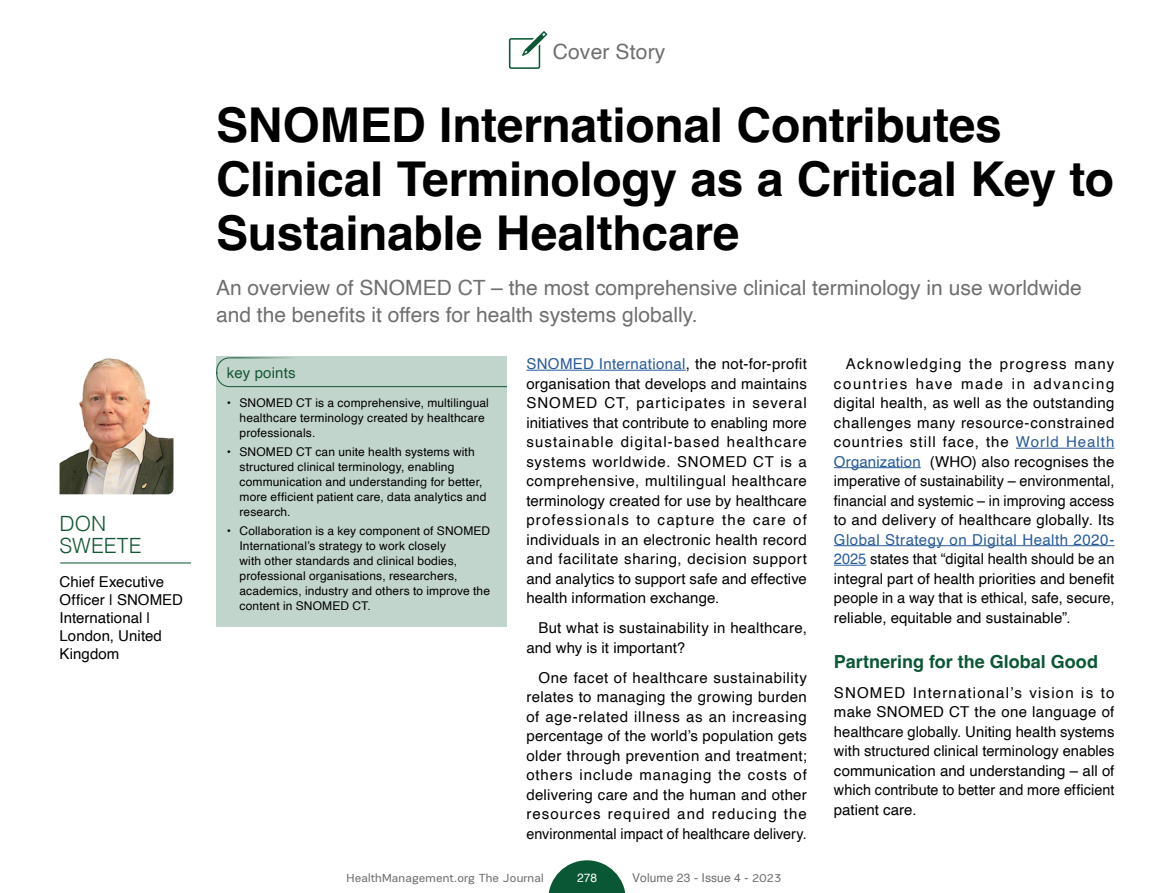
<style>
.page{position:relative;width:1174px;height:893px;background:#fff}
.page>*{position:absolute;margin:0;border:0;box-sizing:border-box;transform-origin:0 0}
.t1{font:700 48px/54px "Helvetica";letter-spacing:-.01em;color:#000}
.t2{font:21px/27px "Helvetica";color:#706f6f}
.t3{font:300 21px/22.5px "Helvetica";letter-spacing:.005em;color:#145733}
.t4{font:700 18px "Helvetica";color:#0a5735}
.t5{font:15px/19.5px "Helvetica";letter-spacing:.005em;color:#000;text-align:justify}
.t6{font:15px "Helvetica";letter-spacing:.01em;color:#145733}
.t7{font:12px/15px "Helvetica";letter-spacing:.01em;color:#000}
.t8{font:12px "PRC Fidelity";letter-spacing:.01em;color:#706f6f}
.t9{font:12px "Helvetica";letter-spacing:.01em;color:#706f6f}
.t10{font:12px "Helvetica";color:#fff}
.s1{color:#275b9b}
.s2{font-family:"PRC Fidelity"}
</style>
<div class="page">
<svg style="left:509px;top:31px;width:38px;height:38px"></svg>
<svg style="left:548px;top:860px;width:77px;height:33px"></svg>
<div style="left:216px;top:357px;width:290px;height:270px;background:#c2d5cd"></div>
<hr style="left:526px;top:370px;width:159px;height:1px;background:#275b9b">
<hr style="left:1016px;top:448px;width:98px;height:1px;background:#275b9b">
<hr style="left:834px;top:467px;width:86px;height:1px;background:#275b9b">
<hr style="left:834px;top:545px;width:280px;height:1px;background:#275b9b">
<hr style="left:834px;top:565px;width:32px;height:1px;background:#275b9b">
<img style="left:60px;top:358px;width:113px;height:136px">
<hr style="left:60px;top:562px;width:131px;height:1px;background:#145733">
<svg style="left:216px;top:358px;width:290px;height:29px"></svg>
<h2 class="t3" style="left:60px;top:511px;width:83px">DON<br>SWEETE</h2>
<p class="t5" style="left:60px;top:573px;width:125px;line-height:18px;text-align:left">Chief Executive<br>Officer | SNOMED<br>International |<br>London, United<br>Kingdom</p>
<h2 class="t2" style="left:552px;top:38px;width:114px">Cover Story</h2>
<h1 class="t1" style="left:216px;top:104px;width:899px">SNOMED International Contributes<br>Clinical Terminology as a Critical Key to<br>Sustainable Healthcare</h1>
<h2 class="t2" style="left:216px;top:274px;width:867px">An overview of SNOMED CT – the most comprehensive clinical terminology in use worldwide and the benefits it offers for health systems globally.</h2>
<p class="t6" style="left:227px;top:361px;width:70px">key points</p>
<p class="t7" style="left:239px;top:395px;width:251px;text-indent:-13px">• SNOMED CT is a comprehensive, multilingual healthcare terminology created by healthcare professionals.</p>
<p class="t7" style="left:239px;top:445px;width:248px;text-indent:-13px">• SNOMED CT can unite health systems with structured clinical terminology, enabling communication and understanding for better, more efficient patient care, data analytics and research.</p>
<p class="t7" style="left:239px;top:524px;width:252px;text-indent:-13px">• Collaboration is a key component of SNOMED International’s strategy to work closely<br>with other standards and clinical bodies, professional organisations, researchers, academics, industry and others to improve the content in SNOMED CT.</p>
<p class="t5" style="left:526px;top:354px;width:282px"><span class="s1">SNOMED International</span>, the not-for-profit organisation that develops and maintains SNOMED CT, participates in several initiatives that contribute to enabling more sustainable digital-based healthcare systems worldwide. SNOMED CT is a comprehensive, multilingual healthcare terminology created for use by healthcare professionals to capture the care of individuals in an electronic health record and facilitate sharing, decision support and analytics to support safe and effective health information exchange.</p>
<p class="t5" style="left:526px;top:618px;width:282px;text-indent:12px">But what is sustainability in healthcare, and why is it important?</p>
<p class="t5" style="left:526px;top:668px;width:282px;text-indent:12px">One facet of healthcare sustainability relates to managing the growing burden of age-related illness as an increasing percentage of the world’s population gets older through prevention and treatment; others include managing the costs of delivering care and the human and other resources required and reducing the environmental impact of healthcare delivery.</p>
<p class="t8" style="left:346px;top:871px;width:199px">HealthManagement.org The Journal</p>
<p class="t10" style="left:577px;top:869px;width:22px">278</p>
<p class="t9" style="left:632px;top:869px;width:151px">Volume 23 - Issue 4 - <span class="s2">2023</span></p>
<p class="t5" style="left:834px;top:354px;width:282px;text-indent:12px">Acknowledging the progress many countries have made in advancing digital health, as well as the outstanding challenges many resource-constrained countries still face, the <span class="s1">World Health Organization</span> (WHO) also recognises the imperative of sustainability – environmental, financial and systemic – in improving access to and delivery of healthcare globally. Its</p>
<p class="t5" style="left:834px;top:530px;width:282px"><span class="s1">Global Strategy on Digital Health 2020- 2025</span> states that “digital health should be an integral part of health priorities and benefit people in a way that is ethical, safe, secure, reliable, equitable and sustainable”.</p>
<p class="t4" style="left:834px;top:650px;width:265px">Partnering for the Global Good</p>
<p class="t5" style="left:834px;top:683px;width:282px">SNOMED International’s vision is to make SNOMED CT the one language of healthcare globally. Uniting health systems with structured clinical terminology enables communication and understanding – all of which contribute to better and more efficient patient care.</p>
</div>
